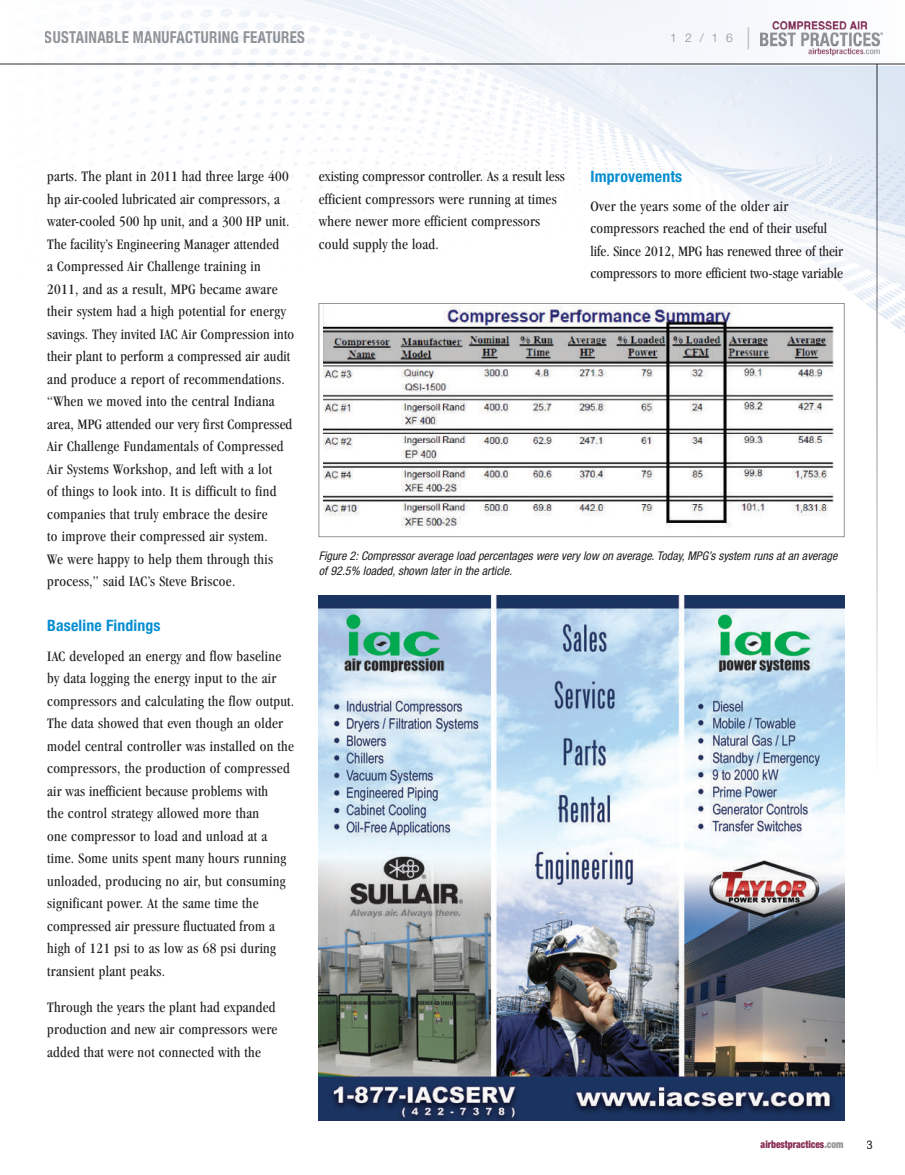
<style>
.page{position:relative;width:905px;height:1175px;background:#fff}
.page>*{position:absolute;margin:0;border:0;box-sizing:border-box;transform-origin:0 0}
.t1{font:300 condensed 30px "Helvetica Neue";color:#c7c8ca;scale:.9 1}
.t2{font:700 condensed 16.5px "Helvetica Neue";letter-spacing:.02em;color:#939598;scale:.9 1}
.t3{font:700 condensed 15.75px "Helvetica Neue";letter-spacing:.01em;color:#068ed0}
.t4{font:condensed 15px/22.5px "Garamond";letter-spacing:.02em;color:#231f20}
.t5{font:condensed 15px/22.5px "Garamond";color:#231f20}
.t6{font:italic condensed 12px/15px "Helvetica Neue";color:#231f20}
.t7{font:300 12px "Helvetica Neue LT Std";color:#939598}
.t8{font:12px "Helvetica Neue";color:#231f20}
.t9{font:900 condensed 10.5px "Helvetica Neue";color:#8a2e54;scale:.9 1}
.s1{color:#939598}
</style>
<div class="page">
<img style="left:0;top:3px;width:904px;height:428px">
<div style="left:269px;top:0;width:635px;height:66px;background:#f4f7fb"></div>
<img style="left:319px;top:595px;width:525px;height:525px">
<img style="left:323px;top:305px;width:516px;height:223px">
<div style="left:318px;top:303px;width:526px;height:234px;border:1px solid #939598"></div>
<svg style="left:876px;top:65px;width:1px;height:657px"></svg>
<hr style="left:0;top:64px;width:904px;height:1px;background:#939598">
<img style="left:760px;top:21px;width:122px;height:35px">
<p class="t2" style="left:45px;top:27px;width:290px">SUSTAINABLE MANUFACTURING FEATURES</p>
<p class="t7" style="left:670px;top:30px;width:63px">12/16</p>
<h1 class="t1" style="left:745px;top:22px;width:8px">|</h1>
<p class="t4" style="left:47px;top:165px;width:248px">parts. The plant in 2011 had three large 400 hp air-cooled lubricated air compressors, a water-cooled 500 hp unit, and a 300 HP unit.<br>The facility’s Engineering Manager attended<br>a Compressed Air Challenge training in 2011, and as a result, MPG became aware their system had a high potential for energy savings. They invited IAC Air Compression into their plant to perform a compressed air audit and produce a report of recommendations. “When we moved into the central Indiana area, MPG attended our very first Compressed Air Challenge Fundamentals of Compressed Air Systems Workshop, and left with a lot<br>of things to look into. It is difficult to find companies that truly embrace the desire<br>to improve their compressed air system.<br>We were happy to help them through this process,” said IAC’s Steve Briscoe.</p>
<p class="t3" style="left:47px;top:616px;width:115px">Baseline Findings</p>
<p class="t4" style="left:47px;top:644px;width:248px">IAC developed an energy and flow baseline by data logging the energy input to the air compressors and calculating the flow output.<br>The data showed that even though an older model central controller was installed on the compressors, the production of compressed air was inefficient because problems with<br>the control strategy allowed more than<br>one compressor to load and unload at a time. Some units spent many hours running unloaded, producing no air, but consuming significant power. At the same time the compressed air pressure fluctuated from a high of 121 psi to as low as 68 psi during transient plant peaks.</p>
<p class="t4" style="left:47px;top:995px;width:232px">Through the years the plant had expanded production and new air compressors were added that were not connected with the</p>
<p class="t4" style="left:319px;top:165px;width:247px">existing compressor controller. As a result less efficient compressors were running at times where newer more efficient compressors could supply the load.</p>
<p class="t3" style="left:590px;top:166px;width:93px">Improvements</p>
<p class="t5" style="left:590px;top:195px;width:254px">Over the years some of the older air compressors reached the end of their useful life. Since 2012, MPG has renewed three of their compressors to more efficient two-stage variable</p>
<p class="t6" style="left:319px;top:548px;width:520px">Figure 2: Compressor average load percentages were very low on average. Today, MPG’s system runs at an average of 92.5% loaded, shown later in the article.</p>
<p class="t9" style="left:760px;top:1137px;width:93px">airbestpractices<span class="s1">.com</span></p>
<p class="t8" style="left:866px;top:1137px;width:8px">3</p>
</div>
